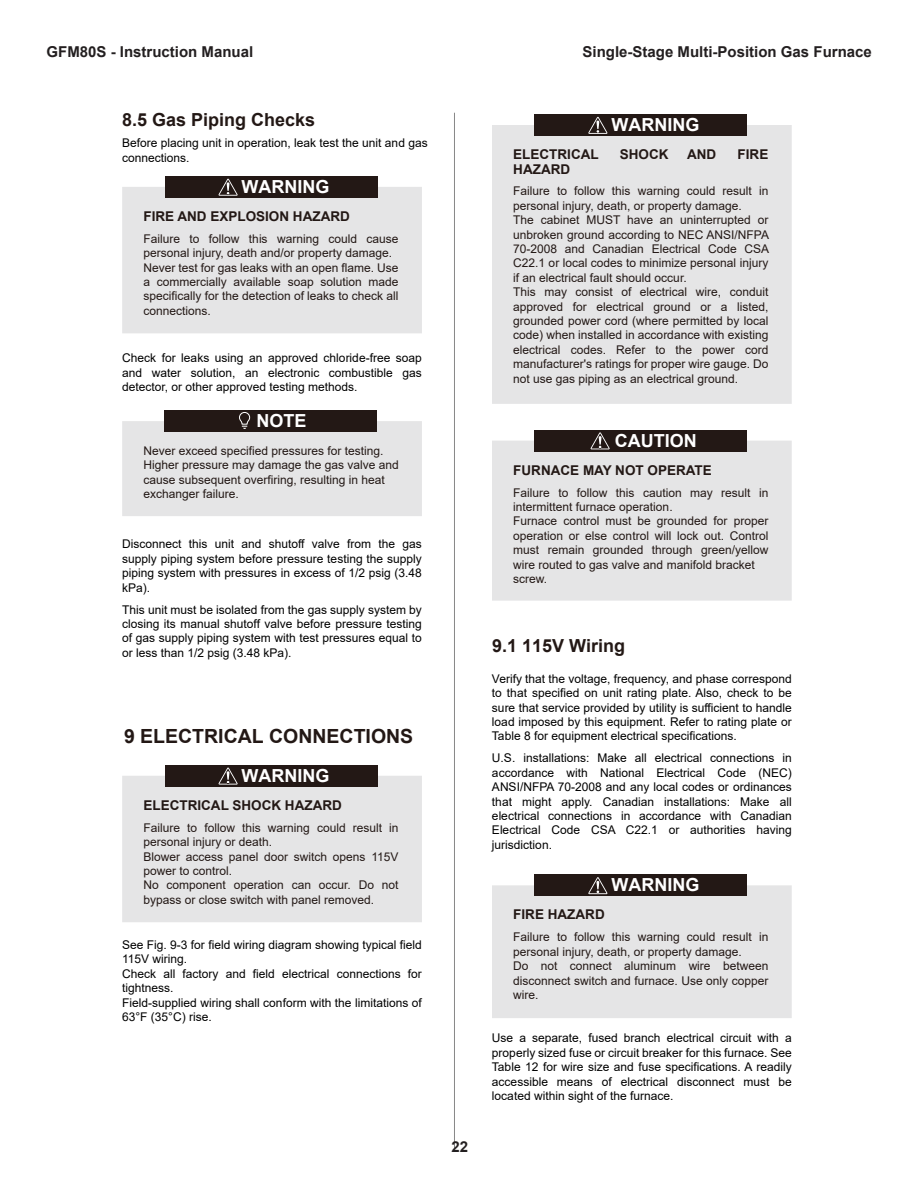
<style>
.page{position:relative;width:918px;height:1188px;background:#fff}
.page>*{position:absolute;margin:0;border:0;box-sizing:border-box;transform-origin:0 0}
.t1{font:700 19.5px "Arial";color:#231815}
.t2{font:700 18px "Arial";color:#fff}
.t3{font:700 18px "Arial";color:#231815}
.t4{font:700 15px "Arial";color:#231f20}
.t5{font:700 13.5px "Arial";color:#231815}
.t6{font:12px/14.4px "Arial";color:#231815}
.t7{font:12px/14.4px "Arial";color:#000;text-align:justify}
</style>
<div class="page">
<hr style="left:454px;top:113px;width:1px;height:1034px;background:#888">
<div style="left:122px;top:187px;width:300px;height:146px;background:#e5e5e6"></div>
<div style="left:165px;top:176px;width:212px;height:22px;background:#231815"></div>
<svg style="left:219px;top:179px;width:19px;height:17px"></svg>
<div style="left:165px;top:410px;width:212px;height:21px;background:#231815"></div>
<svg style="left:122px;top:412px;width:300px;height:104px"></svg>
<div style="left:122px;top:776px;width:300px;height:146px;background:#e5e5e6"></div>
<div style="left:165px;top:765px;width:212px;height:21px;background:#231815"></div>
<svg style="left:219px;top:768px;width:19px;height:17px"></svg>
<div style="left:492px;top:125px;width:300px;height:279px;background:#e5e5e6"></div>
<div style="left:535px;top:114px;width:212px;height:22px;background:#231815"></div>
<svg style="left:588px;top:117px;width:19px;height:17px"></svg>
<div style="left:492px;top:441px;width:300px;height:160px;background:#e5e5e6"></div>
<div style="left:535px;top:430px;width:212px;height:21px;background:#231815"></div>
<svg style="left:591px;top:432px;width:19px;height:17px"></svg>
<div style="left:535px;top:875px;width:212px;height:21px;background:#231815"></div>
<svg style="left:492px;top:877px;width:300px;height:141px;background:#d3d2d3"></svg>
<p class="t4" style="left:46px;top:42px;width:208px">GFM80S - Instruction Manual</p>
<p class="t4" style="left:583px;top:42px;width:291px">Single-Stage Multi-Position Gas Furnace</p>
<p class="t3" style="left:122px;top:107px;width:195px">8.5 Gas Piping Checks</p>
<p class="t7" style="left:122px;top:136px;width:307px">Before placing unit in operation, leak test the unit and gas connections.</p>
<p class="t2" style="left:242px;top:174px;width:89px">WARNING</p>
<p class="t5" style="left:143px;top:207px;width:208px">FIRE AND EXPLOSION HAZARD</p>
<p class="t6" style="left:143px;top:231px;width:257px">Failure to follow this warning could cause personal injury, death and/or property damage.<br>Never test for gas leaks with an open flame. Use a commercially available soap solution made specifically for the detection of leaks to check all connections.</p>
<p class="t7" style="left:122px;top:351px;width:301px">Check for leaks using an approved chloride-free soap and water solution, an electronic combustible gas detector, or other approved testing methods.</p>
<p class="t2" style="left:257px;top:408px;width:52px">NOTE</p>
<p class="t6" style="left:143px;top:443px;width:257px">Never exceed specified pressures for testing.<br>Higher pressure may damage the gas valve and cause subsequent overfiring, resulting in heat exchanger failure.</p>
<p class="t7" style="left:122px;top:537px;width:301px">Disconnect this unit and shutoff valve from the gas supply piping system before pressure testing the supply</p>
<p class="t7" style="left:122px;top:566px;width:301px">piping system with pressures in excess of 1/2 psig (3.48</p>
<p class="t7" style="left:122px;top:580px;width:30px">kPa).</p>
<p class="t7" style="left:122px;top:602px;width:301px">This unit must be isolated from the gas supply system by closing its manual shutoff valve before pressure testing of gas supply piping system with test pressures equal to</p>
<p class="t7" style="left:122px;top:645px;width:171px">or less than 1/2 psig (3.48 kPa).</p>
<p class="t1" style="left:124px;top:722px;width:291px">9 ELECTRICAL CONNECTIONS</p>
<p class="t2" style="left:242px;top:763px;width:89px">WARNING</p>
<p class="t5" style="left:143px;top:796px;width:200px">ELECTRICAL SHOCK HAZARD</p>
<p class="t6" style="left:143px;top:820px;width:257px">Failure to follow this warning could result in personal injury or death.<br>Blower access panel door switch opens 115V power to control.<br>No component operation can occur. Do not bypass or close switch with panel removed.</p>
<p class="t7" style="left:122px;top:937px;width:301px;text-align:left">See Fig. 9-3 for field wiring diagram showing typical field 115V wiring.<br>Check all factory and field electrical connections for tightness.<br>Field-supplied wiring shall conform with the limitations of 63°F (35°C) rise.</p>
<p class="t4" style="left:451px;top:1137px;width:18px">22</p>
<p class="t2" style="left:611px;top:112px;width:89px">WARNING</p>
<p class="t5" style="left:513px;top:145px;width:87px">ELECTRICAL</p>
<p class="t5" style="left:620px;top:145px;width:50px">SHOCK</p>
<p class="t5" style="left:687px;top:145px;width:31px">AND</p>
<p class="t5" style="left:738px;top:145px;width:32px">FIRE</p>
<p class="t5" style="left:513px;top:159px;width:58px">HAZARD</p>
<p class="t6" style="left:513px;top:184px;width:257px">Failure to follow this warning could result in personal injury, death, or property damage.<br>The cabinet MUST have an uninterrupted or unbroken ground according to NEC ANSI/NFPA 70-2008 and Canadian Electrical Code CSA C22.1 or local codes to minimize personal injury if an electrical fault should occur.<br>This may consist of electrical wire, conduit approved for electrical ground or a listed, grounded power cord (where permitted by local code) when installed in accordance with existing electrical codes. Refer to the power cord manufacturer's ratings for proper wire gauge. Do not use gas piping as an electrical ground.</p>
<p class="t2" style="left:615px;top:428px;width:83px">CAUTION</p>
<p class="t5" style="left:513px;top:460px;width:200px">FURNACE MAY NOT OPERATE</p>
<p class="t6" style="left:513px;top:485px;width:257px">Failure to follow this caution may result in intermittent furnace operation.<br>Furnace control must be grounded for proper operation or else control will lock out. Control must remain grounded through green/yellow wire routed to gas valve and manifold bracket screw.</p>
<p class="t3" style="left:492px;top:633px;width:135px">9.1 115V Wiring</p>
<p class="t7" style="left:492px;top:671px;width:301px">Verify that the voltage, frequency, and phase correspond to that specified on unit rating plate. Also, check to be sure that service provided by utility is sufficient to handle</p>
<p class="t7" style="left:492px;top:715px;width:301px">load imposed by this equipment. Refer to rating plate or</p>
<p class="t7" style="left:492px;top:729px;width:246px">Table 8 for equipment electrical specifications.</p>
<p class="t7" style="left:492px;top:751px;width:301px">U.S. installations: Make all electrical connections in</p>
<p class="t7" style="left:492px;top:765px;width:301px">accordance with National Electrical Code (NEC)<br>ANSI/NFPA 70-2008 and any local codes or ordinances</p>
<p class="t7" style="left:492px;top:794px;width:301px">that might apply. Canadian installations: Make all electrical connections in accordance with Canadian Electrical Code CSA C22.1 or authorities having jurisdiction.</p>
<p class="t2" style="left:611px;top:872px;width:89px">WARNING</p>
<p class="t5" style="left:513px;top:905px;width:93px">FIRE HAZARD</p>
<p class="t6" style="left:513px;top:930px;width:257px">Failure to follow this warning could result in personal injury, death, or property damage.<br>Do not connect aluminum wire between disconnect switch and furnace. Use only copper wire.</p>
<p class="t7" style="left:492px;top:1031px;width:301px">Use a separate, fused branch electrical circuit with a properly sized fuse or circuit breaker for this furnace. See Table 12 for wire size and fuse specifications. A readily accessible means of electrical disconnect must be located within sight of the furnace.</p>
</div>
